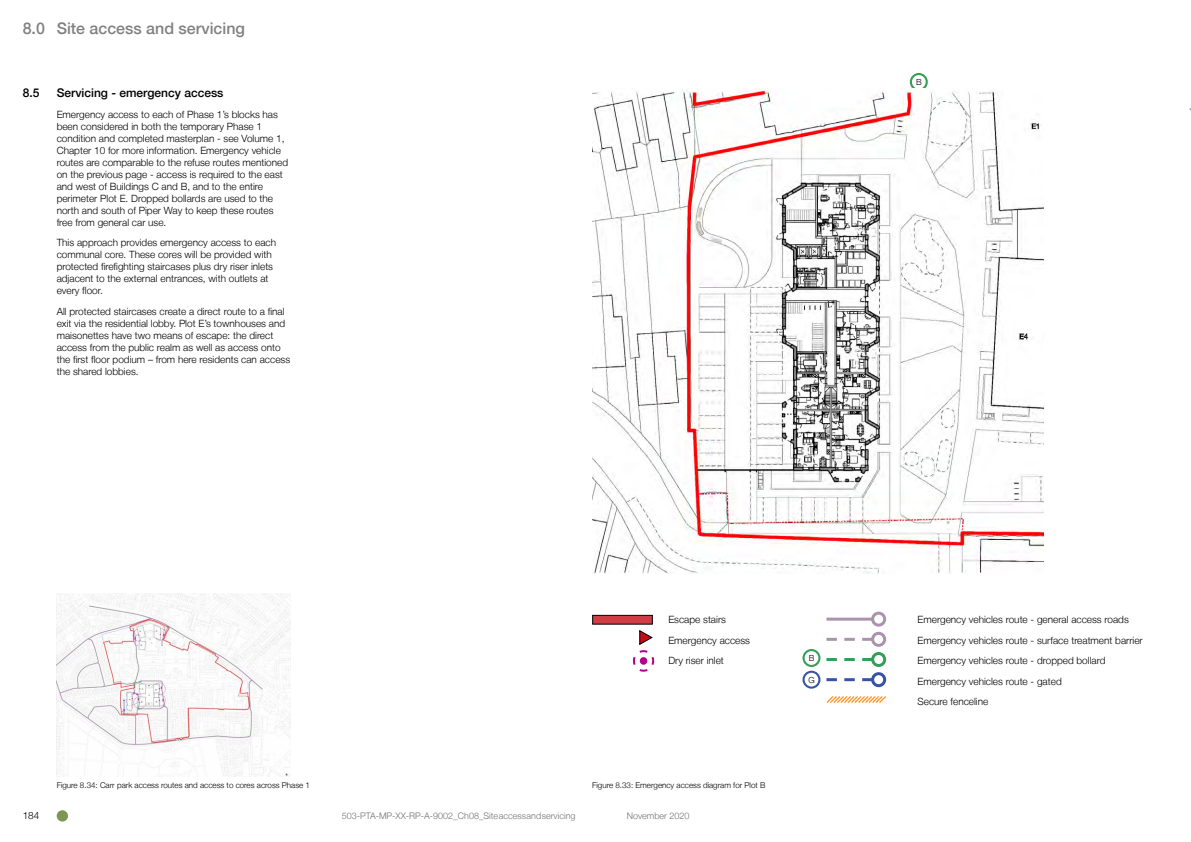
<style>
.page{position:relative;width:1191px;height:842px;background:#fff}
.page>*{position:absolute;margin:0;border:0;box-sizing:border-box;transform-origin:0 0}
.t1{font:500 16px "Helvetica Neue LT";color:#828181}
.t2{font:500 12px "Helvetica Neue LT";color:#000}
.t3{font:300 10px/12px "Helvetica Neue LT";color:#000}
.t4{font:300 9px "Helvetica Neue LT";color:#717271}
.t5{font:300 8.4px "Helvetica Neue LT";color:#000}
.t6{font:300 8px "Helvetica Neue LT";color:#000}
</style>
<div class="page">
<img style="left:57px;top:593px;width:234px;height:183px">
<div style="left:802px;top:649px;width:18px;height:18px;border:2px solid #369f56;border-radius:50%"></div>
<svg style="left:803px;top:672px;width:16px;height:16px"></svg>
<div style="left:802px;top:671px;width:18px;height:18px;border:2px solid #3a54a4;border-radius:50%"></div>
<div style="left:909px;top:73px;width:18px;height:18px;border:2px solid #369f56;border-radius:50%"></div>
<div style="left:592px;top:615px;width:61px;height:10px;background:#d03d45;border:1px solid #000"></div>
<svg style="left:633px;top:630px;width:22px;height:42px"></svg>
<hr style="left:826px;top:618px;width:46px;height:3px;background:#a993ad">
<div style="left:871px;top:612px;width:15px;height:15px;border:3px solid #a993ad;border-radius:50%"></div>
<svg style="left:826px;top:638px;width:45px;height:3px"></svg>
<div style="left:871px;top:632px;width:15px;height:15px;border:3px solid #a993ad;border-radius:50%"></div>
<svg style="left:826px;top:658px;width:45px;height:3px"></svg>
<div style="left:871px;top:652px;width:15px;height:15px;border:3px solid #369f56;border-radius:50%"></div>
<svg style="left:826px;top:678px;width:45px;height:3px"></svg>
<div style="left:871px;top:672px;width:15px;height:15px;border:3px solid #3953a4;border-radius:50%"></div>
<svg style="left:826px;top:696px;width:60px;height:7px"></svg>
<img style="left:592px;top:88px;width:451px;height:485px">
<div style="left:57px;top:810px;width:11px;height:11px;background:#7b9750;border-radius:50%"></div>
<h1 class="t1" style="left:23px;top:19px;width:224px">8.0 Site access and servicing</h1>
<p class="t2" style="left:23px;top:86px;width:18px">8.5</p>
<p class="t2" style="left:57px;top:86px;width:168px">Servicing - emergency access</p>
<p class="t3" style="left:57px;top:108px;width:233px">Emergency access to each of Phase 1’s blocks has been considered in both the temporary Phase 1 condition and completed masterplan - see Volume 1, Chapter 10 for more information. Emergency vehicle routes are comparable to the refuse routes mentioned on the previous page - access is required to the east and west of Buildings C and B, and to the entire perimeter Plot E. Dropped bollards are used to the north and south of Piper Way to keep these routes free from general car use.</p>
<p class="t3" style="left:57px;top:236px;width:221px">This approach provides emergency access to each communal core. These cores will be provided with protected firefighting staircases plus dry riser inlets adjacent to the external entrances, with outlets at every floor.</p>
<p class="t3" style="left:57px;top:305px;width:235px">All protected staircases create a direct route to a final exit via the residential lobby. Plot E’s townhouses and maisonettes have two means of escape: the direct access from the public realm as well as access onto the first floor podium – from here residents can access the shared lobbies.</p>
<p class="t6" style="left:57px;top:780px;width:255px">Figure 8.34: Carr park access routes and access to cores across Phase 1</p>
<p class="t5" style="left:916px;top:77px;width:7px">B</p>
<p class="t3" style="left:668px;top:609px;width:83px;line-height:20.5px">Escape stairs<br>Emergency access<br>Dry riser inlet</p>
<p class="t3" style="left:917px;top:609px;width:227px;line-height:20.5px">Emergency vehicles route - general access roads Emergency vehicles route - surface treatment barrier Emergency vehicles route - dropped bollard Emergency vehicles route - gated<br>Secure fenceline</p>
<p class="t5" style="left:808px;top:653px;width:7px">B</p>
<p class="t5" style="left:808px;top:675px;width:8px">G</p>
<p class="t6" style="left:592px;top:780px;width:175px">Figure 8.33: Emergency access diagram for Plot B</p>
<p class="t3" style="left:23px;top:809px;width:18px">184</p>
<p class="t4" style="left:342px;top:811px;width:235px">503-PTA-MP-XX-RP-A-9002_Ch08_Site access and servicing</p>
<p class="t4" style="left:626px;top:811px;width:64px">November 2020</p>
</div>
